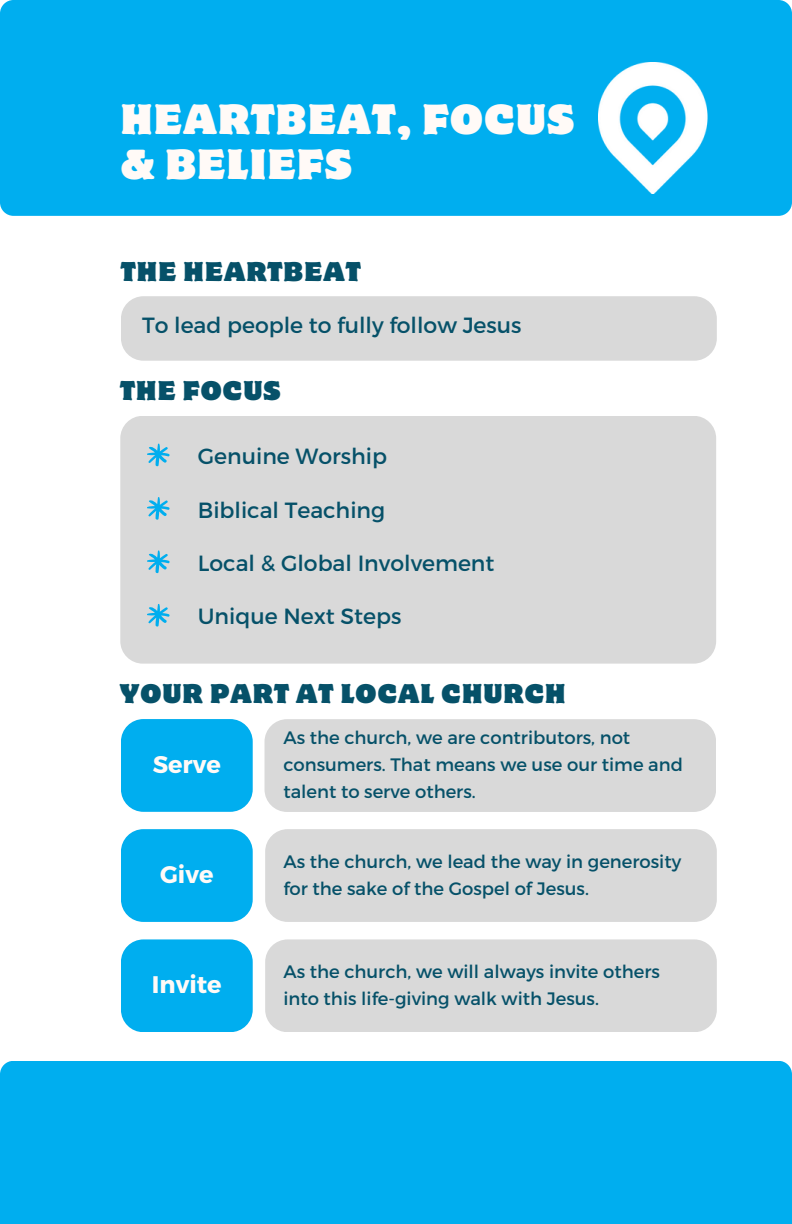
<style>
.page{position:relative;width:792px;height:1224px;background:#fff}
.page>*{position:absolute;margin:0;border:0;box-sizing:border-box;transform-origin:0 0}
.t1{font:37.6px/45px "Motter Corpus ITC Std";letter-spacing:.04em;color:#fffaf7}
.t2{font:24px "Motter Corpus ITC Std";letter-spacing:.05em;color:#065169}
.t3{font:700 24px "Montserrat";color:#fffaf7}
.t4{font:22px "Montserrat";color:#065169}
.t5{font:18px/27px "Montserrat";color:#065169}
</style>
<div class="page">
<div style="left:0;top:0;width:792px;height:216px;background:#00aeef;border-radius:13px"></div>
<div style="left:0;top:1061px;width:792px;height:163px;background:#00aeef"></div>
<div style="left:121px;top:296px;width:596px;height:65px;background:#d9d9d9;border-radius:23px"></div>
<div style="left:120px;top:416px;width:596px;height:248px;background:#d9d9d9;border-radius:22px"></div>
<div style="left:265px;top:719px;width:451px;height:93px;background:#d9d9d9;border-radius:22px"></div>
<div style="left:121px;top:719px;width:132px;height:93px;background:#00aeef;border-radius:22px"></div>
<div style="left:265px;top:829px;width:452px;height:93px;background:#d9d9d9;border-radius:22px"></div>
<div style="left:121px;top:829px;width:132px;height:93px;background:#00aeef;border-radius:22px"></div>
<div style="left:265px;top:939px;width:452px;height:93px;background:#d9d9d9;border-radius:23px"></div>
<div style="left:121px;top:939px;width:132px;height:93px;background:#00aeef;border-radius:23px"></div>
<img style="left:599px;top:63px;width:109px;height:130px">
<svg style="left:147px;top:443px;width:23px;height:24px"></svg>
<svg style="left:147px;top:497px;width:23px;height:23px"></svg>
<svg style="left:147px;top:604px;width:23px;height:23px"></svg>
<svg style="left:147px;top:550px;width:23px;height:24px"></svg>
<h1 class="t1" style="left:121px;top:100px;width:454px">HEARTBEAT, FOCUS &amp; BELIEFS</h1>
<h2 class="t2" style="left:121px;top:262px;width:241px">THE HEARTBEAT</h2>
<p class="t4" style="left:142px;top:311px;width:381px">To lead people to fully follow Jesus</p>
<h4 class="t2" style="left:120px;top:381px;width:162px">THE FOCUS</h4>
<p class="t4" style="left:198px;top:442px;width:191px">Genuine Worship</p>
<h2 class="t4" style="left:198px;top:495px;width:189px">Biblical Teaching</h2>
<p class="t4" style="left:198px;top:549px;width:298px">Local &amp; Global Involvement</p>
<h4 class="t4" style="left:198px;top:602px;width:205px">Unique Next Steps</h4>
<h4 class="t2" style="left:120px;top:684px;width:447px">YOUR PART AT LOCAL CHURCH</h4>
<p class="t5" style="left:283px;top:724px;width:401px">As the church, we are contributors, not consumers. That means we use our time and talent to serve others.</p>
<h4 class="t3" style="left:153px;top:749px;width:70px">Serve</h4>
<h4 class="t3" style="left:160px;top:859px;width:55px">Give</h4>
<h3 class="t3" style="left:152px;top:969px;width:71px">Invite</h3>
<p class="t5" style="left:283px;top:847px;width:399px">As the church, we lead the way in generosity for the sake of the Gospel of Jesus.</p>
<h2 class="t5" style="left:283px;top:958px;width:378px">As the church, we will always invite others into this life-giving walk with Jesus.</h2>
</div>
